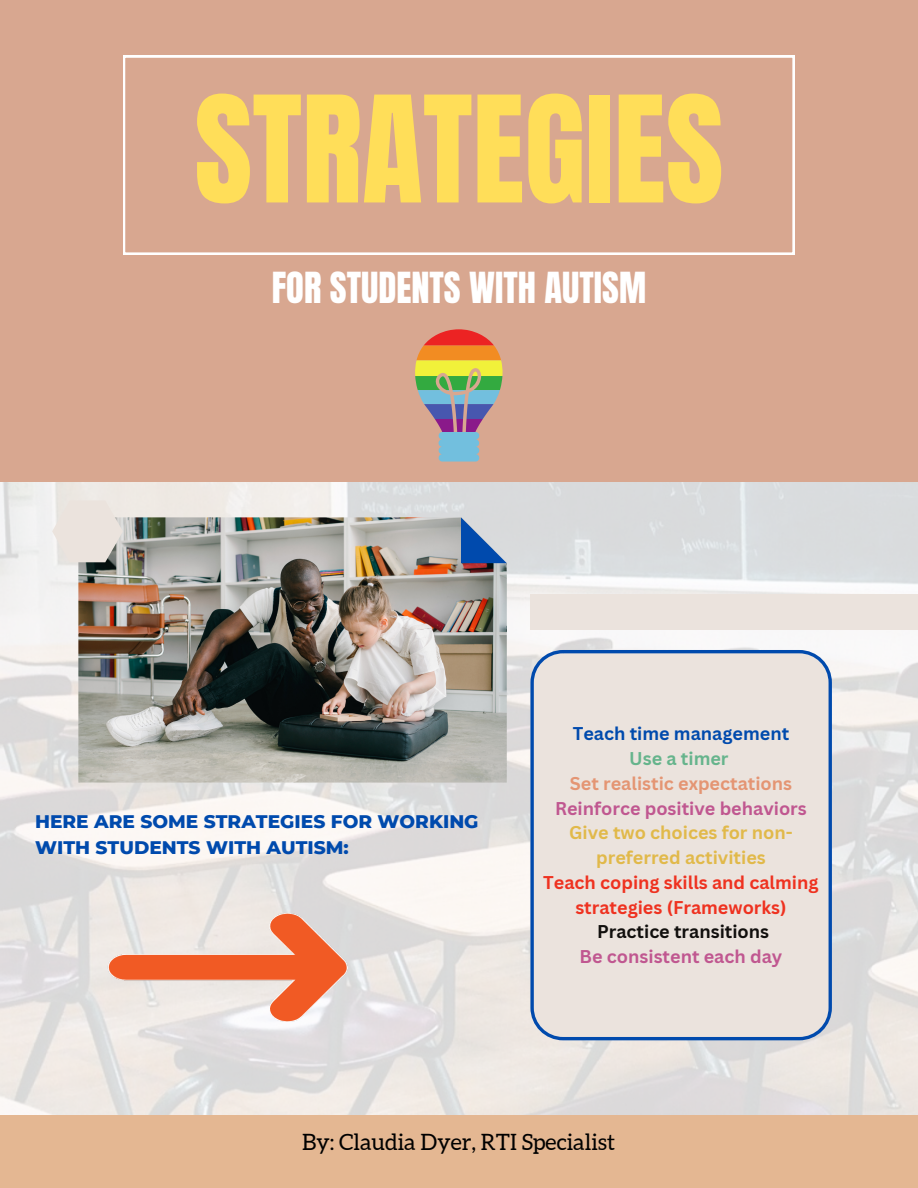
<style>
.page{position:relative;width:918px;height:1188px;background:#fff}
.page>*{position:absolute;margin:0;border:0;box-sizing:border-box;transform-origin:0 0}
.t1{font:125.7px "Anton";color:#ffde59}
.t2{font:36.45px "Anton";color:#fff}
.t3{font:22.5px "Aleo";color:#000}
.t4{font:800 18.6px/25.8px "Montserrat";color:#004aad}
.t5{font:700 18px/24.8px "Canva Sans";color:#ef3220;text-align:center}
.t6{font:700 18px "Canva Sans";color:#c05790}
.t7{font:700 18px/24.8px "Canva Sans";color:#e1b94a;text-align:center}
.t8{font:700 18px "Canva Sans";color:#e49573}
.t9{font:700 18px "Canva Sans";color:#004aad}
.t10{font:700 18px "Canva Sans";color:#110f0d}
.t11{font:700 18px "Canva Sans";color:#66b48c}
</style>
<div class="page">
<img style="left:0;top:481px;width:918px;height:634px">
<div style="left:0;top:0;width:918px;height:481px;background:#d8a790"></div>
<svg style="left:123px;top:56px;width:672px;height:199px"></svg>
<img style="left:78px;top:517px;width:429px;height:266px">
<svg style="left:461px;top:517px;width:46px;height:46px;background:#6e93c4"></svg>
<svg style="left:52px;top:500px;width:71px;height:62px;background:#e7e0db"></svg>
<div style="left:530px;top:650px;width:302px;height:390px;background:#ebe3dd"></div>
<div style="left:0;top:1115px;width:918px;height:73px;background:#e4b792"></div>
<div style="left:530px;top:594px;width:388px;height:35px;background:#ebe3dd"></div>
<img style="left:72px;top:877px;width:398px;height:180px">
<svg style="left:415px;top:329px;width:88px;height:133px"></svg>
<h1 class="t1" style="left:194px;top:59px;width:531px">STRATEGIES</h1>
<h2 class="t2" style="left:272px;top:262px;width:376px">FOR STUDENTS WITH AUTISM</h2>
<p class="t4" style="left:35px;top:809px;width:445px">HERE ARE SOME STRATEGIES FOR WORKING<br>WITH STUDENTS WITH AUTISM:</p>
<p class="t9" style="left:573px;top:721px;width:218px">Teach time management</p>
<p class="t11" style="left:629px;top:746px;width:101px">Use a timer</p>
<p class="t8" style="left:570px;top:771px;width:224px">Set realistic expectations</p>
<p class="t6" style="left:555px;top:795px;width:253px">Reinforce positive behaviors</p>
<p class="t7" style="left:569px;top:820px;width:225px">Give two choices for non&shy;preferred activities</p>
<p class="t5" style="left:543px;top:869px;width:277px">Teach coping skills and calming strategies (Frameworks)</p>
<p class="t10" style="left:597px;top:919px;width:174px">Practice transitions</p>
<p class="t6" style="left:580px;top:944px;width:204px">Be consistent each day</p>
<p class="t3" style="left:302px;top:1129px;width:314px">By: Claudia Dyer, RTI Specialist</p>
</div>
